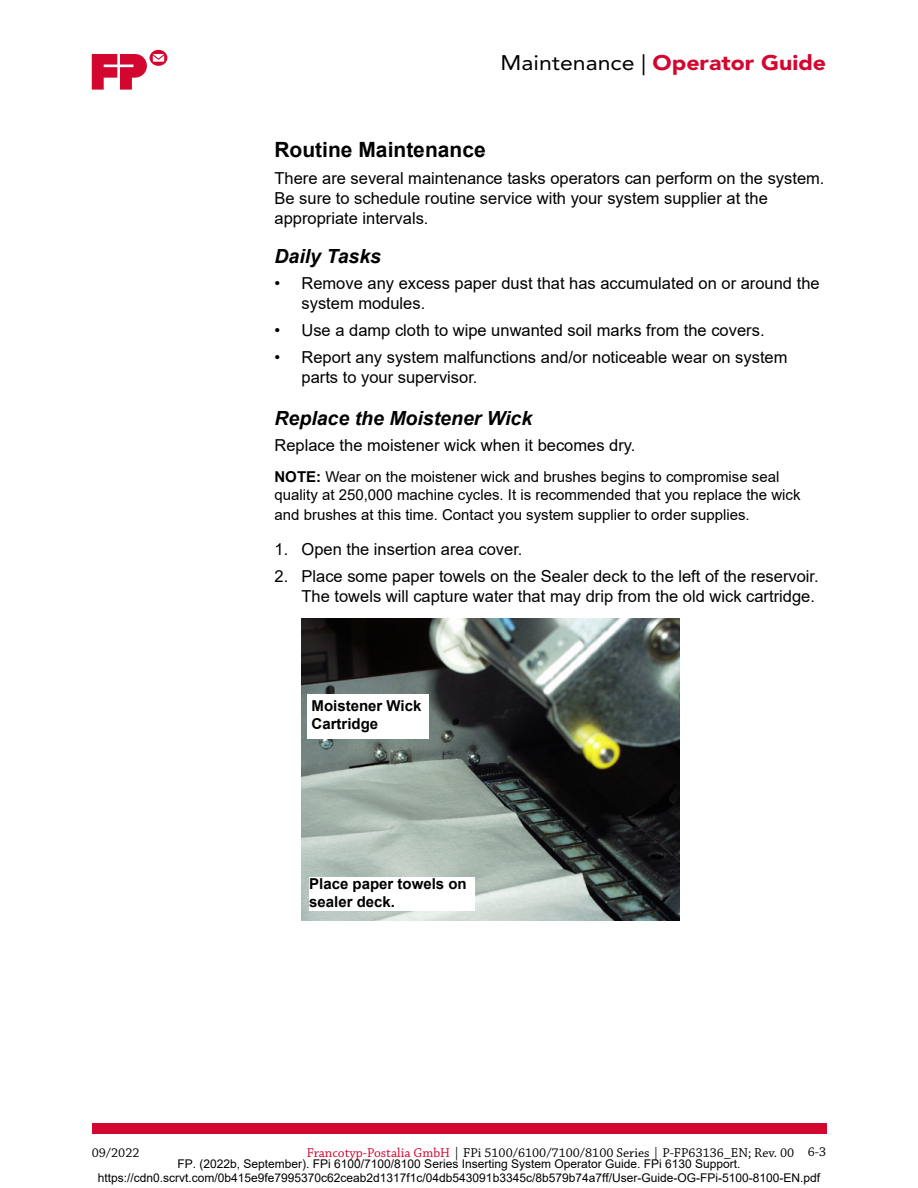
<style>
.page{position:relative;width:918px;height:1188px;background:#fff}
.page>*{position:absolute;margin:0;border:0;box-sizing:border-box;transform-origin:0 0}
.t1{font:900 21px "Avenir LT Std";color:#d30630;scale:1.1 1}
.Head_First_Level{font:700 21px "Arial";color:#000}
.Head_Second_Level{font:italic 700 19.5px "Arial";color:#000}
.Body_Text{font:16.5px/19.8px "Arial";color:#000}
.Note_Text{font:15px/18px "Arial";color:#000}
.Body_Text-2{font:700 15px/18px "Arial";color:#000}
.t2{font:13.5px "Chaparral Pro";color:#000}
.t3{font:12px/14.4px "Arial";color:#000;text-align:center}
.s1{font-weight:400;color:#000}
.s2{font-weight:700}
.s3{color:#d30630}
</style>
<div class="page">
<div style="left:92px;top:1124px;width:734px;height:10px;background:#d30630"></div>
<svg style="left:92px;top:50px;width:75px;height:40px"></svg>
<img style="left:302px;top:619px;width:378px;height:302px">
<div style="left:307px;top:694px;width:121px;height:45px;background:#fff"></div>
<div style="left:309px;top:877px;width:166px;height:34px;background:#fff"></div>
<p class="t1" style="left:501px;top:50px;width:297px"><span class="s1">Maintenance |</span> Operator Guide</p>
<p class="Head_First_Level" style="left:274px;top:134px;width:213px">Routine Maintenance</p>
<p class="Body_Text" style="left:274px;top:168px;width:552px">There are several maintenance tasks operators can perform on the system.<br>Be sure to schedule routine service with your system supplier at the appropriate intervals.</p>
<p class="Head_Second_Level" style="left:274px;top:243px;width:108px">Daily Tasks</p>
<p class="Body_Text" style="left:302px;top:273px;width:520px;text-indent:-27px">• Remove any excess paper dust that has accumulated on or around the system modules.</p>
<p class="Body_Text" style="left:274px;top:320px;width:492px">• Use a damp cloth to wipe unwanted soil marks from the covers.</p>
<p class="Body_Text" style="left:302px;top:348px;width:488px;text-indent:-27px">• Report any system malfunctions and/or noticeable wear on system parts to your supervisor.</p>
<p class="Head_Second_Level" style="left:274px;top:405px;width:259px">Replace the Moistener Wick</p>
<p class="Body_Text" style="left:274px;top:435px;width:363px">Replace the moistener wick when it becomes dry.</p>
<p class="Note_Text" style="left:274px;top:468px;width:528px"><span class="s2">NOTE:</span> Wear on the moistener wick and brushes begins to compromise seal quality at 250,000 machine cycles. It is recommended that you replace the wick</p>
<p class="Note_Text" style="left:274px;top:506px;width:477px">and brushes at this time. Contact you system supplier to order supplies.</p>
<p class="Body_Text" style="left:274px;top:539px;width:250px">1. Open the insertion area cover.</p>
<p class="Body_Text" style="left:274px;top:566px;width:546px;text-align:right">2. Place some paper towels on the Sealer deck to the left of the reservoir.<br>The towels will capture water that may drip from the old wick cartridge.</p>
<p class="Body_Text-2" style="left:312px;top:697px;width:111px">Moistener Wick<br>Cartridge</p>
<p class="Body_Text-2" style="left:309px;top:875px;width:159px">Place paper towels on sealer deck.</p>
<p class="t2" style="left:92px;top:1145px;width:49px">09/2022</p>
<p class="t2" style="left:307px;top:1145px;width:489px"><span class="s3">Francotyp-Postalia GmbH</span> | FPi 5100/6100/7100/8100 Series | P-FP63136_EN; Rev. 00</p>
<p class="t2" style="left:808px;top:1144px;width:20px">6-3</p>
<p class="t3" style="left:98px;top:1156px;width:724px">FP. (2022b, September). FPi 6100/7100/8100 Series Inserting System Operator Guide. FPi 6130 Support. https://cdn0.scrvt.com/0b415e9fe7995370c62ceab2d1317f1c/04db543091b3345c/8b579b74a7ff/User-Guide-OG-FPi-5100-8100-EN.pdf</p>
</div>
